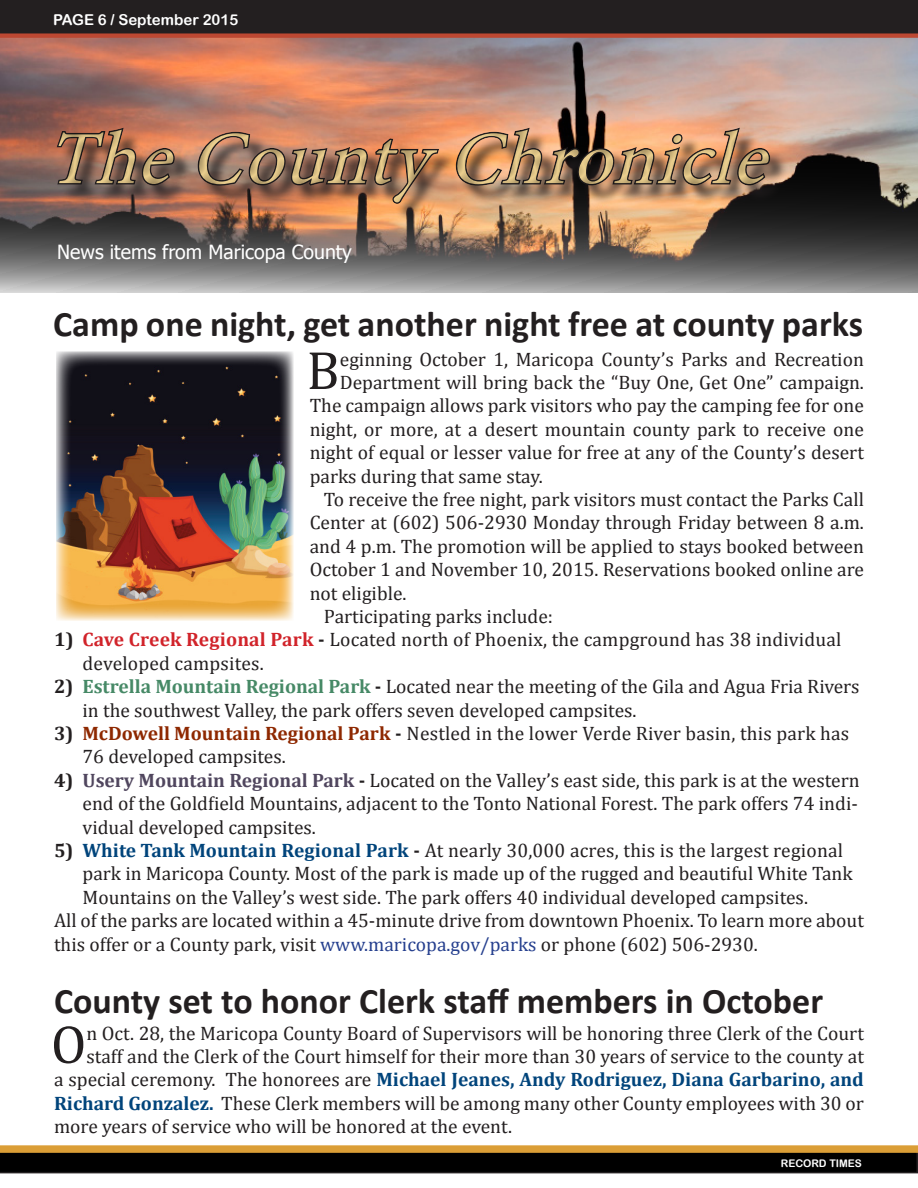
<style>
.page{position:relative;width:918px;height:1188px;background:#fff}
.page>*{position:absolute;margin:0;border:0;box-sizing:border-box;transform-origin:0 0}
.t1{font:italic 75px "Minion Pro";color:#ebcf8e}
.t2{font:54.6px "Cambria";color:#231f20}
.t3{font:700 36px "Calibri";color:#231f20}
.t4{font:19.5px/23.4px "Cambria";color:#231f20}
.t5{font:700 19.5px "Cambria";color:#00447b}
.t6{font:19.5px "Tahoma";color:#fff}
.t7{font:15px "Arial Rounded MT Bold";color:#fff}
.t8{font:10.5px "Arial Rounded MT Bold";color:#fff}
.s1{font-weight:700}
.s2{font-weight:700;color:#d1232a}
.s3{font-weight:700;color:#468966}
.s4{font-weight:700;color:#8e2800}
.s5{font-weight:700;color:#50465e}
.s6{font-weight:700;color:#00447b}
.s7{color:#253f8e}
.s8{font-weight:400;color:#231f20}
</style>
<div class="page">
<div style="left:0;top:1153px;width:918px;height:20px;background:#000"></div>
<div style="left:0;top:1146px;width:917px;height:6px;background:#db9e36"></div>
<div style="left:0;top:1145px;width:918px;height:8px;border:2px solid #db9e36"></div>
<img style="left:0;top:38px;width:918px;height:255px">
<div style="left:0;top:1px;width:918px;height:33px;background:#231f20"></div>
<div style="left:0;top:0;width:918px;height:35px;border:2px solid #231f20"></div>
<div style="left:0;top:33px;width:918px;height:5px;border:2px solid #bd4832"></div>
<div style="left:42px;top:109px;width:744px;height:114px;background:#231f20;opacity:.5"></div>
<img style="left:56px;top:351px;width:237px;height:270px">
<p class="t7" style="left:53px;top:11px;width:187px">PAGE 6 / September 2015</p>
<h1 class="t1" style="left:46px;top:109px;width:746px">TheCountyChronicle</h1>
<p class="t6" style="left:57px;top:239px;width:296px">News items from Maricopa County</p>
<p class="t3" style="left:53px;top:301px;width:811px">Camp one night, get another night free at county parks</p>
<p class="t2" style="left:306px;top:338px;width:35px">B</p>
<p class="t4" style="left:340px;top:347px;width:526px">eginning October 1, Maricopa County’s Parks and Recreation</p>
<p class="t4" style="left:340px;top:371px;width:526px">Department will bring back the “Buy One, Get One” campaign.</p>
<p class="t4" style="left:310px;top:394px;width:556px">The campaign allows park visitors who pay the camping fee for one</p>
<p class="t4" style="left:310px;top:417px;width:556px">night, or more, at a desert mountain county park to receive one</p>
<p class="t4" style="left:310px;top:441px;width:556px">night of equal or lesser value for free at any of the County’s desert</p>
<p class="t4" style="left:310px;top:464px;width:234px">parks during that same stay.</p>
<p class="t4" style="left:310px;top:488px;width:556px;text-align:justify;text-indent:14px">To receive the free night, park visitors must contact the Parks Call Center at (602) 506-2930 Monday through Friday between 8 a.m. and 4 p.m. The promotion will be applied to stays booked between October 1 and November 10, 2015. Reservations booked online are not eligible.</p>
<p class="t4" style="left:324px;top:605px;width:231px">Participating parks include:</p>
<p class="t4" style="left:83px;top:628px;width:760px;text-indent:-29px"><span class="s1">1)</span> <span class="s2">Cave Creek Regional Park</span> <span class="s1">-</span> Located north of Phoenix, the campground has 38 individual developed campsites.</p>
<p class="t4" style="left:83px;top:675px;width:779px;text-indent:-29px"><span class="s1">2)</span> <span class="s3">Estrella Mountain Regional Park</span> <span class="s1">-</span> Located near the meeting of the Gila and Agua Fria Rivers in the southwest Valley, the park offers seven developed campsites.</p>
<p class="t4" style="left:83px;top:722px;width:768px;text-indent:-29px"><span class="s1">3)</span> <span class="s4">McDowell Mountain Regional Park</span> <span class="s1">-</span> Nestled in the lower Verde River basin, this park has<br>76 developed campsites.</p>
<p class="t4" style="left:83px;top:768px;width:779px;text-align:justify;text-indent:-29px"><span class="s1">4)</span> <span class="s5">Usery Mountain Regional Park</span> <span class="s1">-</span> Located on the Valley’s east side, this park is at the western end of the Goldfield Mountains, adjacent to the Tonto National Forest. The park offers 74 indi&shy;vidual developed campsites.</p>
<p class="t4" style="left:83px;top:839px;width:772px;text-indent:-29px"><span class="s1">5)</span> <span class="s6">White Tank Mountain Regional Park</span> <span class="s1">-</span> At nearly 30,000 acres, this is the largest regional park in Maricopa County. Most of the park is made up of the rugged and beautiful White Tank<br>Mountains on the Valley’s west side. The park offers 40 individual developed campsites.</p>
<p class="t4" style="left:54px;top:909px;width:811px">All of the parks are located within a 45-minute drive from downtown Phoenix. To learn more about this offer or a County park, visit <span class="s7">www.maricopa.gov/parks</span> or phone (602) 506-2930.</p>
<p class="t3" style="left:54px;top:978px;width:771px">County set to honor Clerk staff members in October</p>
<p class="t2" style="left:51px;top:1012px;width:37px">O</p>
<p class="t4" style="left:87px;top:1021px;width:779px">n Oct. 28, the Maricopa County Board of Supervisors will be honoring three Clerk of the Court</p>
<p class="t4" style="left:87px;top:1045px;width:779px">staff and the Clerk of the Court himself for their more than 30 years of service to the county at</p>
<p class="t5" style="left:54px;top:1066px;width:811px"><span class="s8">a special ceremony. The honorees are</span> Michael Jeanes, Andy Rodriguez, Diana Garbarino, and</p>
<p class="t4" style="left:54px;top:1091px;width:811px"><span class="s6">Richard Gonzalez.</span> These Clerk members will be among many other County employees with 30 or</p>
<p class="t4" style="left:54px;top:1115px;width:460px">more years of service who will be honored at the event.</p>
<p class="t8" style="left:781px;top:1157px;width:83px">RECORD TIMES</p>
</div>
